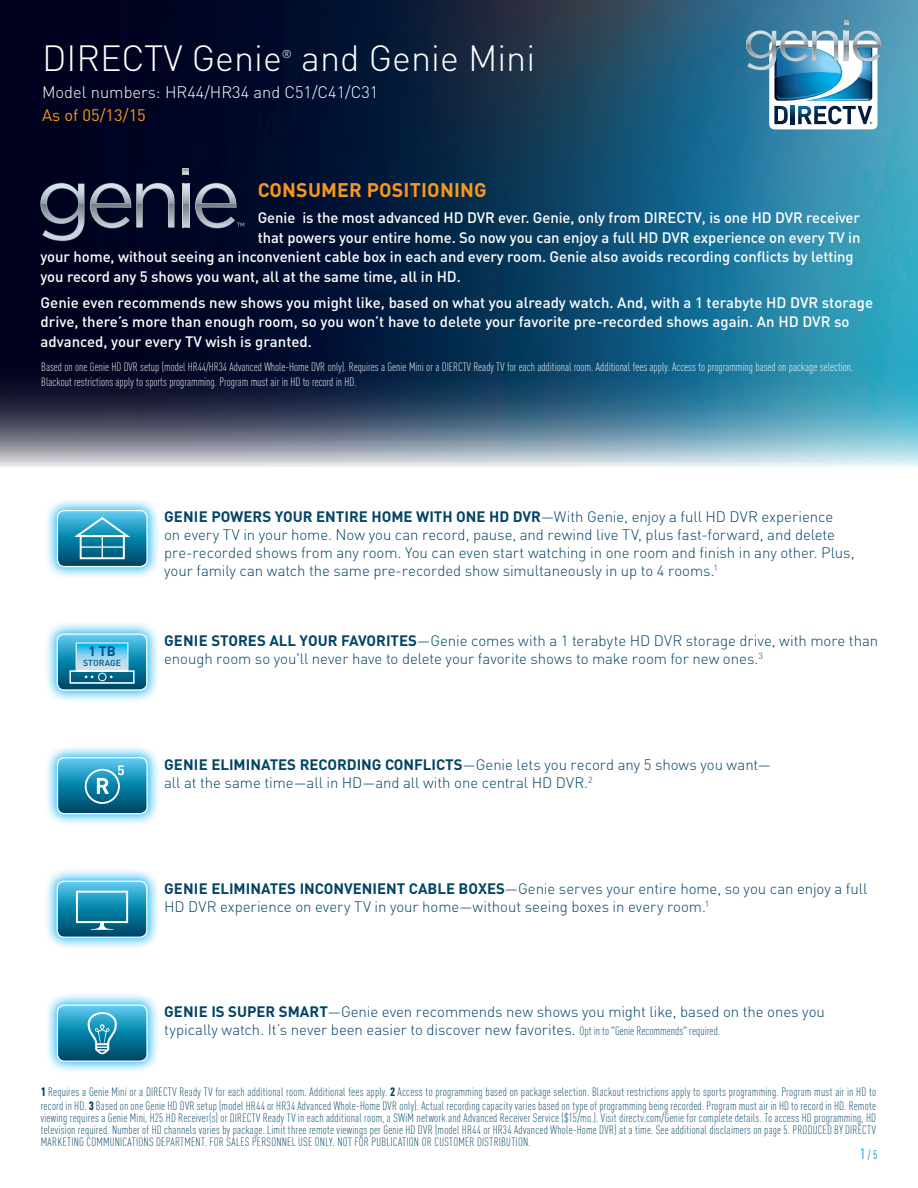
<style>
.page{position:relative;width:918px;height:1188px;background:#fff}
.page>*{position:absolute;margin:0;border:0;box-sizing:border-box;transform-origin:0 0}
.t1{font:300 36px "DINOT";color:#fff}
.t2{font:300 30px "DINOT";color:#fff}
.t3{font:700 19.5px "DINOT";letter-spacing:.01em;color:#f7971d}
.t4{font:300 16.5px "DINOT";color:#fff}
.t5{font:16.5px "DINOT";color:#f7971d}
.t6{font:300 15px/18px "DINOT";letter-spacing:-.005em;color:#024465}
.t7{font:500 15px/19.5px "DINOT";letter-spacing:-.005em;color:#fff}
.t8{font:700 13.65px "DIN";color:#005187}
.t9{font:300 condensed 12px/12px "DINOT";letter-spacing:.015em;color:#024465}
.t10{font:300 condensed 12px/15px "DINOT";color:#fff}
.Version{font:condensed 12px "DINOT";color:#0093d0}
.t11{font:300 11.4px "DINOT";color:#fff}
.t12{font:500 8.7px "DIN";color:#005187}
.t13{font:300 8.7px "DINOT";color:#024465}
.s1{font-weight:700}
.s2{font-stretch:condensed;font-size:12px}
.s3{font-weight:900}
.s4{font-size:15px}
</style>
<div class="page">
<img style="left:0;top:0;width:918px;height:467px">
<div style="left:769px;top:41px;width:109px;height:88px;background:#fff;border-radius:5px"></div>
<svg style="left:746px;top:20px;width:141px;height:104px"></svg>
<div style="left:44px;top:497px;width:116px;height:83px;background:#00aeef;opacity:.85"></div>
<div style="left:57px;top:510px;width:91px;height:57px;border:1px solid #fff;border-radius:7px"></div>
<svg style="left:57px;top:511px;width:90px;height:56px;background:#3695b5"></svg>
<hr style="left:81px;top:546px;width:43px;height:2px;background:#fff">
<div style="left:44px;top:744px;width:117px;height:83px;background:#00aeef;opacity:.85"></div>
<div style="left:57px;top:757px;width:91px;height:57px;border:1px solid #fff;border-radius:7px"></div>
<svg style="left:58px;top:758px;width:89px;height:56px;background:#3091b2"></svg>
<div style="left:44px;top:621px;width:116px;height:82px;background:#00aeef;opacity:.85"></div>
<svg style="left:57px;top:633px;width:90px;height:58px;background:#55a9c7"></svg>
<div style="left:44px;top:992px;width:117px;height:83px;background:#00aeef;opacity:.85"></div>
<div style="left:57px;top:1005px;width:91px;height:57px;border:1px solid #fff;border-radius:7px"></div>
<svg style="left:57px;top:1005px;width:90px;height:56px;background:#3092b2"></svg>
<svg style="left:183px;top:168px;width:6px;height:7px"></svg>
<svg style="left:183px;top:185px;width:6px;height:42px"></svg>
<svg style="left:90px;top:183px;width:84px;height:45px;background:#42495e"></svg>
<svg style="left:195px;top:183px;width:49px;height:45px;background:#3c455b"></svg>
<svg style="left:40px;top:183px;width:44px;height:58px;background:#484f63"></svg>
<div style="left:44px;top:868px;width:116px;height:82px;background:#00aeef;opacity:.85"></div>
<svg style="left:57px;top:881px;width:90px;height:56px;background:#3293b3"></svg>
<h2 class="t2" style="left:40px;top:25px;width:201px">DIRECTV Genie</h2>
<h2 class="t2" style="left:255px;top:25px;width:290px">and Genie Mini—FAQs</h2>
<p class="t1" style="left:42px;top:34px;width:241px">DIRECTV Genie</p>
<p class="t11" style="left:282px;top:46px;width:12px">®</p>
<p class="t1" style="left:301px;top:34px;width:236px">and Genie Mini</p>
<p class="t4" style="left:42px;top:81px;width:338px">Model numbers: HR44/HR34 and C51/C41/C31</p>
<p class="t5" style="left:42px;top:104px;width:105px">As of 05/13/15</p>
<p class="t3" style="left:258px;top:177px;width:230px">CONSUMER POSITIONING</p>
<p class="t7" style="left:258px;top:207px;width:604px">Genie is the most advanced HD DVR ever. Genie, only from DIRECTV, is one HD DVR receiver</p>
<p class="t7" style="left:258px;top:227px;width:604px">that powers your entire home. So now you can enjoy a full HD DVR experience on every TV in</p>
<p class="t7" style="left:41px;top:246px;width:815px">your home, without seeing an inconvenient cable box in each and every room. Genie also avoids recording conflicts by letting</p>
<p class="t7" style="left:41px;top:266px;width:422px">you record any 5 shows you want, all at the same time, all in HD.</p>
<p class="t7" style="left:41px;top:292px;width:834px">Genie even recommends new shows you might like, based on what you already watch. And, with a 1 terabyte HD DVR storage drive, there’s more than enough room, so you won’t have to delete your favorite pre-recorded shows again. An HD DVR so advanced, your every TV wish is granted.</p>
<p class="t10" style="left:41px;top:359px;width:814px">Based on one Genie HD DVR setup (model HR44/HR34 Advanced Whole-Home DVR only). Requires a Genie Mini or a DIERCTV Ready TV for each additional room. Additional fees apply. Access to programming based on package selection.<br>Blackout restrictions apply to sports programming. Program must air in HD to record in HD.</p>
<p class="t6" style="left:164px;top:507px;width:692px"><span class="s1">GENIE POWERS YOUR ENTIRE HOME WITH ONE HD DVR</span>—With Genie, enjoy a full HD DVR experience<br>on every TV in your home. Now you can record, pause, and rewind live TV, plus fast-forward, and delete pre-recorded shows from any room. You can even start watching in one room and finish in any other. Plus, your family can watch the same pre-recorded show simultaneously in up to 4 rooms.<sup>1</sup></p>
<p class="t6" style="left:164px;top:631px;width:716px"><span class="s1">GENIE STORES ALL YOUR FAVORITES</span>—Genie comes with a 1 terabyte HD DVR storage drive, with more than enough room so you'll never have to delete your favorite shows to make room for new ones.</p>
<p class="t8" style="left:88px;top:643px;width:29px">1 TB</p>
<p class="t13" style="left:759px;top:650px;width:6px">3</p>
<p class="t12" style="left:83px;top:658px;width:40px">STORAGE</p>
<p class="t6" style="left:164px;top:755px;width:608px"><span class="s1">GENIE ELIMINATES RECORDING CONFLICTS</span>—Genie lets you record any 5 shows you want— all at the same time—all in HD—and all with one central HD DVR.<sup>2</sup></p>
<p class="t6" style="left:164px;top:879px;width:705px"><span class="s1">GENIE ELIMINATES INCONVENIENT CABLE BOXES</span>—Genie serves your entire home, so you can enjoy a full<br>HD DVR experience on every TV in your home—without seeing boxes in every room.<sup>1</sup></p>
<p class="t6" style="left:164px;top:1002px;width:662px"><span class="s1">GENIE IS SUPER SMART</span>—Genie even recommends new shows you might like, based on the ones you typically watch. It’s never been easier to discover new favorites. <span class="s2">Opt in to "Genie Recommends" required.</span></p>
<p class="t9" style="left:41px;top:1086px;width:837px;line-height:13.5px"><span class="s3">1</span> Requires a Genie Mini or a DIRECTV Ready TV for each additional room. Additional fees apply. <span class="s3">2</span> Access to programming based on package selection. Blackout restrictions apply to sports programming. Program must air in HD to record in HD. <span class="s3">3</span> Based on one Genie HD DVR setup (model HR44 or HR34 Advanced Whole-Home DVR only). Actual recording capacity varies based on type of programming being recorded. Program must air in HD to record in HD. Remote</p>
<p class="t9" style="left:41px;top:1112px;width:837px;text-align:justify">viewing requires a Genie Mini, H25 HD Receiver(s) or DIRECTV Ready TV in each additional room, a SWiM network and Advanced Receiver Service ($15/mo.). Visit directv.com/Genie for complete details. To access HD programming, HD television required. Number of HD channels varies by package. Limit three remote viewings per Genie HD DVR (model HR44 or HR34 Advanced Whole-Home DVR) at a time. See additional disclaimers on page 5. PRODUCED BY DIRECTV MARKETING COMMUNICATIONS DEPARTMENT. FOR SALES PERSONNEL USE ONLY. NOT FOR PUBLICATION OR CUSTOMER DISTRIBUTION.</p>
<p class="Version" style="left:860px;top:1148px;width:19px"><span class="s4">1</span> / 5</p>
</div>
